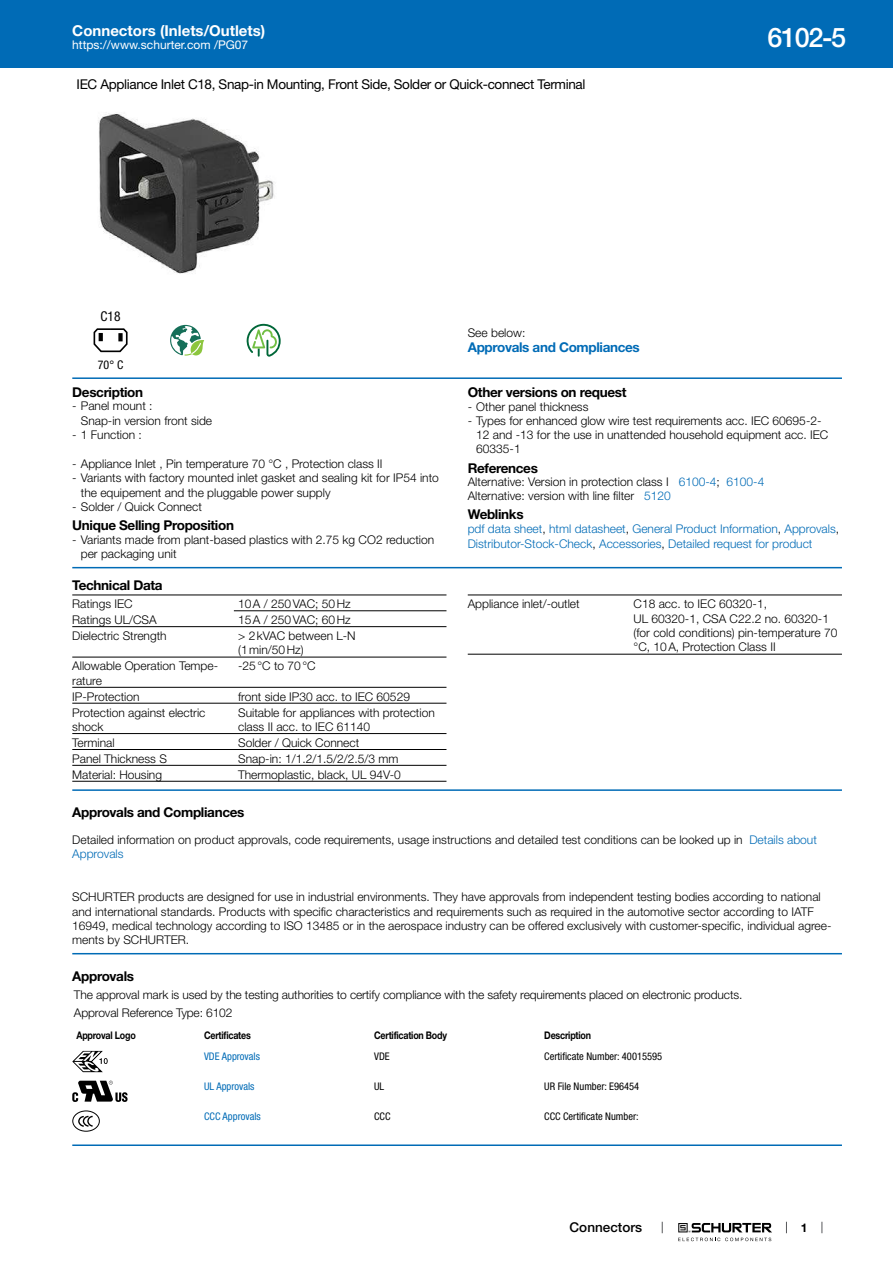
<style>
.page{position:relative;width:893px;height:1263px;background:#fff}
.page>*{position:absolute;margin:0;border:0;box-sizing:border-box;transform-origin:0 0}
.t1{font:500 27px "Helvetica Neue LT";color:#fff}
.t2{font:700 15px "Helvetica Neue LT";color:#fff}
.t3{font:700 13.5px "Helvetica Neue LT";letter-spacing:-.025em;color:#000}
.t4{font:13.5px "Helvetica Neue LT";letter-spacing:-.025em;color:#000}
.t5{font:700 13.5px "Helvetica Neue LT";letter-spacing:-.025em;color:#006bb6}
.t6{font:500 13.5px "Helvetica Neue LT";color:#000}
.t7{font:condensed 13.5px "Helvetica Neue LT";color:#000}
.t8{font:300 12px/14.4px "Helvetica Neue LT";color:#000}
.t9{font:300 12px/14.4px "Helvetica Neue LT";color:#006bb6}
.t10{font:12px "Helvetica Neue LT";color:#fff}
.t11{font:condensed 12px "Helvetica Neue LT";color:#000}
.t12{font:700 12px "Helvetica Neue LT";color:#000}
.t13{font:condensed 10.5px "Helvetica Neue LT";color:#000}
.t14{font:700 10.5px "Helvetica Neue LT";letter-spacing:-.025em;color:#000;scale:.85 1}
.t15{font:condensed 10.5px "Helvetica Neue LT";color:#006bb6}
.s1{color:#006bb6}
.s2{color:#000}
</style>
<div class="page">
<svg style="left:678px;top:1223px;width:94px;height:18px"></svg>
<div style="left:0;top:0;width:893px;height:68px;background:#006bb6"></div>
<img style="left:98px;top:113px;width:176px;height:161px">
<svg style="left:94px;top:328px;width:34px;height:24px"></svg>
<svg style="left:170px;top:325px;width:34px;height:31px"></svg>
<svg style="left:247px;top:324px;width:34px;height:33px"></svg>
<hr style="left:72px;top:377px;width:770px;height:2px;background:#006bb6">
<hr style="left:72px;top:567px;width:770px;height:1px;background:#006bb6">
<hr style="left:72px;top:595px;width:374px;height:1px;background:#000">
<hr style="left:234px;top:610px;width:212px;height:1px;background:#000">
<hr style="left:72px;top:626px;width:374px;height:1px;background:#000">
<hr style="left:72px;top:657px;width:374px;height:1px;background:#000">
<hr style="left:72px;top:687px;width:374px;height:1px;background:#000">
<hr style="left:72px;top:703px;width:374px;height:1px;background:#000">
<hr style="left:72px;top:733px;width:374px;height:1px;background:#000">
<hr style="left:72px;top:749px;width:374px;height:1px;background:#000">
<hr style="left:72px;top:765px;width:374px;height:1px;background:#000">
<hr style="left:72px;top:781px;width:374px;height:1px;background:#000">
<hr style="left:468px;top:595px;width:374px;height:1px;background:#000">
<hr style="left:468px;top:654px;width:374px;height:1px;background:#000">
<hr style="left:72px;top:789px;width:770px;height:2px;background:#006bb6">
<hr style="left:72px;top:953px;width:770px;height:1px;background:#006bb6">
<svg style="left:72px;top:1051px;width:36px;height:21px"></svg>
<svg style="left:72px;top:1081px;width:56px;height:21px"></svg>
<div style="left:72px;top:1110px;width:28px;height:22px;border:1px solid #000;border-radius:50%"></div>
<svg style="left:79px;top:1115px;width:14px;height:12px"></svg>
<hr style="left:72px;top:1144px;width:770px;height:2px;background:#006bb6">
<p class="t2" style="left:72px;top:25px;width:195px">Connectors (Inlets/Outlets)</p>
<p class="t10" style="left:72px;top:41px;width:178px">https://www.schurter.com /PG07</p>
<p class="t4" style="left:77px;top:79px;width:510px">IEC Appliance Inlet C18, Snap-in Mounting, Front Side, Solder or Quick-connect Terminal</p>
<h1 class="t1" style="left:767px;top:22px;width:80px">6102-5</h1>
<p class="t7" style="left:101px;top:311px;width:21px">C18</p>
<p class="t11" style="left:98px;top:360px;width:27px">70° C</p>
<p class="t3" style="left:72px;top:387px;width:72px">Description</p>
<p class="t8" style="left:81px;top:400px;width:133px;text-indent:-9px">- Panel mount :<br>Snap-in version front side</p>
<p class="t8" style="left:72px;top:429px;width:71px">- 1 Function :</p>
<p class="t8" style="left:72px;top:457px;width:312px">- Appliance Inlet , Pin temperature 70 °C , Protection class II</p>
<p class="t8" style="left:81px;top:472px;width:360px;text-indent:-9px">- Variants with factory mounted inlet gasket and sealing kit for IP54 into the equipement and the pluggable power supply</p>
<p class="t8" style="left:72px;top:501px;width:131px">- Solder / Quick Connect</p>
<p class="t3" style="left:72px;top:520px;width:163px">Unique Selling Proposition</p>
<p class="t8" style="left:81px;top:534px;width:355px;text-indent:-9px">- Variants made from plant-based plastics with 2.75 kg CO2 reduction per packaging unit</p>
<p class="t3" style="left:72px;top:580px;width:92px">Technical Data</p>
<p class="t8" style="left:72px;top:598px;width:62px">Ratings IEC</p>
<p class="t8" style="left:238px;top:598px;width:114px">10 A / 250 VAC; 50 Hz</p>
<p class="t8" style="left:72px;top:614px;width:86px">Ratings UL/CSA</p>
<p class="t8" style="left:238px;top:614px;width:114px">15 A / 250 VAC; 60 Hz</p>
<p class="t8" style="left:72px;top:630px;width:96px">Dielectric Strength</p>
<p class="t8" style="left:238px;top:630px;width:119px">&gt; 2 kVAC between L-N (1 min/50 Hz)</p>
<p class="t8" style="left:72px;top:660px;width:147px">Allowable Operation Tempe&shy;rature</p>
<p class="t8" style="left:238px;top:660px;width:79px">-25 °C to 70 °C</p>
<p class="t8" style="left:72px;top:690px;width:69px">IP-Protection</p>
<p class="t8" style="left:238px;top:690px;width:173px">front side IP30 acc. to IEC 60529</p>
<p class="t8" style="left:72px;top:706px;width:135px">Protection against electric shock</p>
<p class="t8" style="left:238px;top:706px;width:198px">Suitable for appliances with protection class II acc. to IEC 61140</p>
<p class="t8" style="left:72px;top:736px;width:44px">Terminal</p>
<p class="t8" style="left:238px;top:736px;width:123px">Solder / Quick Connect</p>
<p class="t8" style="left:72px;top:752px;width:96px">Panel Thickness S</p>
<p class="t8" style="left:238px;top:752px;width:162px">Snap-in: 1/1.2/1.5/2/2.5/3 mm</p>
<p class="t8" style="left:72px;top:768px;width:91px">Material: Housing</p>
<p class="t8" style="left:238px;top:768px;width:164px">Thermoplastic, black, UL 94V-0</p>
<p class="t8" style="left:468px;top:326px;width:59px">See below:</p>
<p class="t5" style="left:468px;top:342px;width:174px">Approvals and Compliances</p>
<p class="t3" style="left:468px;top:387px;width:160px">Other versions on request</p>
<p class="t8" style="left:468px;top:400px;width:122px">- Other panel thickness</p>
<p class="t8" style="left:476px;top:414px;width:354px;text-indent:-9px">- Types for enhanced glow wire test requirements acc. IEC 60695-2-<br>12 and -13 for the use in unattended household equipment acc. IEC<br>60335-1</p>
<p class="t3" style="left:468px;top:463px;width:72px">References</p>
<p class="t8" style="left:468px;top:476px;width:298px;line-height:13.8px">Alternative: Version in protection class I <span class="s1">6100-4</span>; <span class="s1">6100-4<br></span>Alternative: version with line filter <span class="s1">5120</span></p>
<p class="t3" style="left:468px;top:509px;width:57px">Weblinks</p>
<p class="t9" style="left:468px;top:523px;width:373px">pdf data sheet<span class="s2">,</span> html datasheet<span class="s2">,</span> General Product Information<span class="s2">,</span> Approvals<span class="s2">,<br></span>Distributor-Stock-Check<span class="s2">,</span> Accessories<span class="s2">,</span> Detailed request for product</p>
<p class="t8" style="left:468px;top:598px;width:114px">Appliance inlet/-outlet</p>
<p class="t8" style="left:634px;top:598px;width:205px">C18 acc. to IEC 60320-1,<br>UL 60320-1, CSA C22.2 no. 60320-1 (for cold conditions) pin-temperature 70 °C, 10 A, Protection Class II</p>
<p class="t3" style="left:72px;top:807px;width:174px">Approvals and Compliances</p>
<p class="t8" style="left:72px;top:833px;width:746px">Detailed information on product approvals, code requirements, usage instructions and detailed test conditions can be looked up in <span class="s1">Details about<br>Approvals</span></p>
<p class="t8" style="left:72px;top:891px;width:761px">SCHURTER products are designed for use in industrial environments. They have approvals from independent testing bodies according to national and international standards. Products with specific characteristics and requirements such as required in the automotive sector according to IATF 16949, medical technology according to ISO 13485 or in the aerospace industry can be offered exclusively with customer-specific, individual agree&shy;ments by SCHURTER.</p>
<p class="t3" style="left:72px;top:971px;width:63px">Approvals</p>
<p class="t8" style="left:74px;top:986px;width:670px;line-height:18.1px">The approval mark is used by the testing authorities to certify compliance with the safety requirements placed on electronic products.<br>Approval Reference Type: 6102</p>
<p class="t14" style="left:77px;top:1031px;width:71px">Approval Logo</p>
<p class="t14" style="left:204px;top:1031px;width:57px">Certificates</p>
<p class="t14" style="left:374px;top:1031px;width:87px">Certification Body</p>
<p class="t14" style="left:544px;top:1031px;width:57px">Description</p>
<p class="t15" style="left:204px;top:1052px;width:57px">VDE Approvals</p>
<p class="t13" style="left:374px;top:1052px;width:17px">VDE</p>
<p class="t13" style="left:544px;top:1052px;width:119px">Certificate Number: 40015595</p>
<p class="t15" style="left:204px;top:1082px;width:52px">UL Approvals</p>
<p class="t13" style="left:374px;top:1082px;width:12px">UL</p>
<p class="t13" style="left:544px;top:1082px;width:96px">UR File Number: E96454</p>
<p class="t15" style="left:204px;top:1112px;width:58px">CCC Approvals</p>
<p class="t13" style="left:374px;top:1112px;width:18px">CCC</p>
<p class="t13" style="left:544px;top:1112px;width:96px">CCC Certificate Number:</p>
<p class="t6" style="left:570px;top:1220px;width:74px">Connectors</p>
<p class="t12" style="left:801px;top:1223px;width:8px">1</p>
</div>
